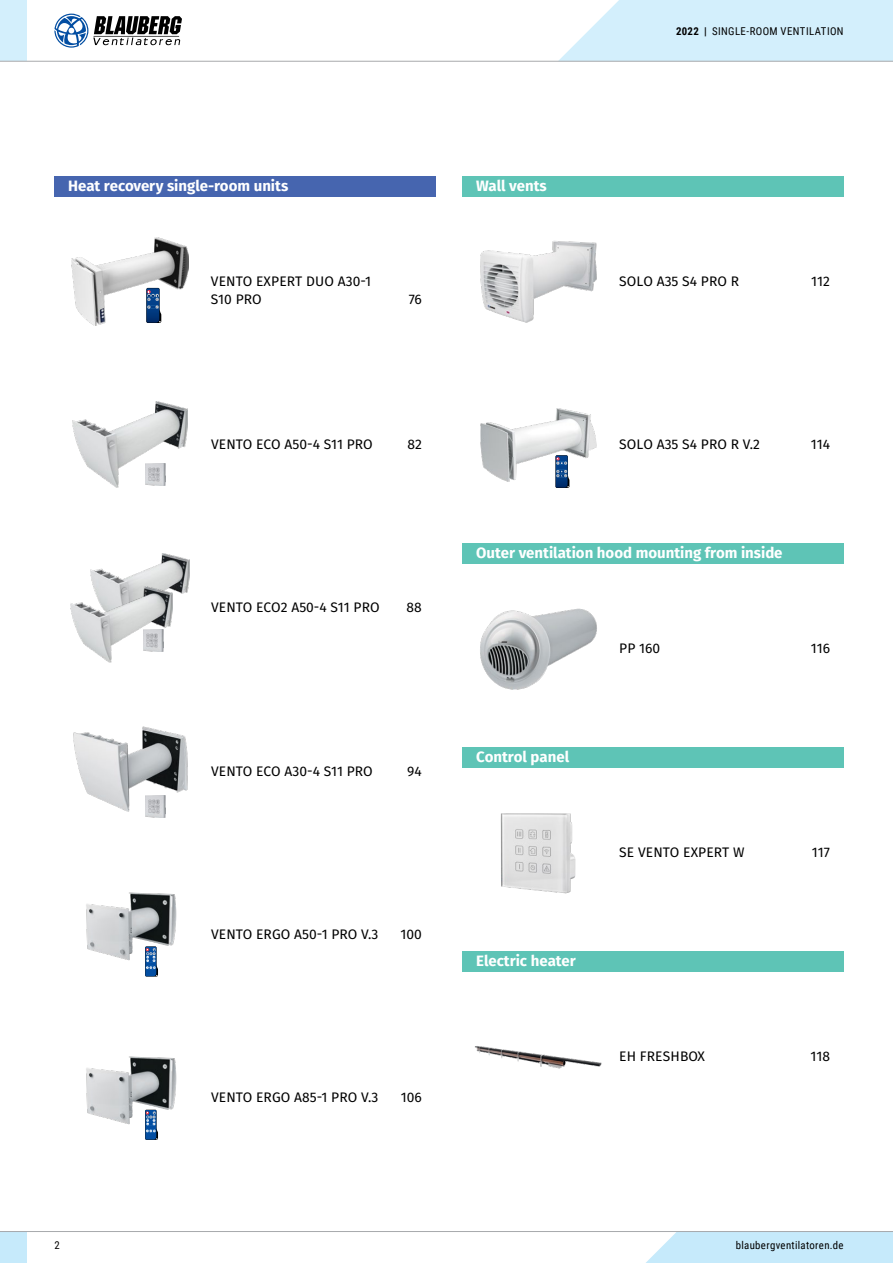
<style>
.page{position:relative;width:893px;height:1263px;background:#fff}
.page>*{position:absolute;margin:0;border:0;box-sizing:border-box;transform-origin:0 0}
.t1{font:700 15px "Fira Sans";color:#fff}
.t2{font:13.8px/18px "Fira Sans";letter-spacing:.005em;color:#000}
.t3{font:10.8px "Roboto Condensed";letter-spacing:.035em;color:#000}
.s1{font-weight:700}
</style>
<div class="page">
<div style="left:646px;top:1232px;width:247px;height:31px;background:#c6eafb"></div>
<div style="left:0;top:1231px;width:27px;height:32px;background:#c6eafb"></div>
<hr style="left:0;top:1231px;width:893px;height:1px;background:#a7a9ac">
<div style="left:0;top:0;width:27px;height:61px;background:#d3effc"></div>
<hr style="left:0;top:61px;width:893px;height:1px;background:#a7a9ac">
<svg style="left:558px;top:0;width:335px;height:62px;background:#d6effa"></svg>
<svg style="left:54px;top:14px;width:128px;height:34px"></svg>
<div style="left:54px;top:176px;width:381px;height:21px;background:#4665af"></div>
<div style="left:463px;top:176px;width:381px;height:21px;background:#5ec4b6"></div>
<div style="left:463px;top:543px;width:381px;height:21px;background:#5ec4b6"></div>
<div style="left:463px;top:747px;width:381px;height:21px;background:#5ec4b6"></div>
<div style="left:463px;top:951px;width:381px;height:21px;background:#5ec4b6"></div>
<img style="left:72px;top:237px;width:116px;height:89px">
<svg style="left:146px;top:288px;width:15px;height:35px"></svg>
<img style="left:72px;top:402px;width:116px;height:86px">
<img style="left:146px;top:463px;width:20px;height:22px">
<img style="left:90px;top:554px;width:100px;height:40px">
<img style="left:71px;top:586px;width:102px;height:76px">
<img style="left:144px;top:629px;width:20px;height:22px">
<img style="left:73px;top:726px;width:115px;height:86px">
<img style="left:146px;top:795px;width:20px;height:22px">
<img style="left:86px;top:893px;width:90px;height:68px">
<svg style="left:145px;top:946px;width:13px;height:30px"></svg>
<img style="left:86px;top:1056px;width:90px;height:68px">
<svg style="left:145px;top:1110px;width:13px;height:30px"></svg>
<img style="left:480px;top:240px;width:117px;height:83px">
<img style="left:480px;top:408px;width:116px;height:73px">
<svg style="left:555px;top:455px;width:14px;height:33px"></svg>
<img style="left:480px;top:608px;width:117px;height:81px">
<img style="left:501px;top:813px;width:75px;height:81px">
<img style="left:475px;top:1046px;width:127px;height:22px">
<p class="t3" style="left:676px;top:23px;width:169px"><span class="s1">2022 |</span> SINGLE-ROOM VENTILATION</p>
<p class="t1" style="left:68px;top:175px;width:222px">Heat recovery single-room units</p>
<p class="t2" style="left:211px;top:273px;width:162px">VENTO EXPERT DUO A30-1<br>S10 PRO</p>
<p class="t2" style="left:409px;top:291px;width:15px">76</p>
<p class="t2" style="left:211px;top:436px;width:163px">VENTO ECO A50-4 S11 PRO</p>
<p class="t2" style="left:407px;top:436px;width:16px">82</p>
<p class="t2" style="left:211px;top:599px;width:170px">VENTO ECO2 A50-4 S11 PRO</p>
<p class="t2" style="left:407px;top:599px;width:17px">88</p>
<p class="t2" style="left:211px;top:763px;width:163px">VENTO ECO A30-4 S11 PRO</p>
<p class="t2" style="left:407px;top:763px;width:16px">94</p>
<p class="t2" style="left:211px;top:926px;width:169px">VENTO ERGO A50-1 PRO V.3</p>
<p class="t2" style="left:400px;top:926px;width:23px">100</p>
<p class="t2" style="left:211px;top:1089px;width:169px">VENTO ERGO A85-1 PRO V.3</p>
<p class="t2" style="left:401px;top:1089px;width:23px">106</p>
<p class="t1" style="left:476px;top:175px;width:72px">Wall vents</p>
<p class="t2" style="left:619px;top:273px;width:121px">SOLO A35 S4 PRO R</p>
<p class="t2" style="left:811px;top:273px;width:20px">112</p>
<p class="t2" style="left:619px;top:436px;width:142px">SOLO A35 S4 PRO R V.2</p>
<p class="t2" style="left:811px;top:436px;width:21px">114</p>
<p class="t1" style="left:476px;top:542px;width:308px">Outer ventilation hood mounting from inside</p>
<p class="t1" style="left:476px;top:746px;width:94px">Control panel</p>
<p class="t1" style="left:476px;top:950px;width:101px">Electric heater</p>
<p class="t2" style="left:619px;top:640px;width:42px">PP 160</p>
<p class="t2" style="left:811px;top:640px;width:21px">116</p>
<p class="t2" style="left:619px;top:844px;width:127px">SE VENTO EXPERT W</p>
<p class="t2" style="left:812px;top:844px;width:20px">117</p>
<p class="t2" style="left:619px;top:1048px;width:87px">EH FRESHBOX</p>
<p class="t2" style="left:810px;top:1048px;width:21px">118</p>
<p class="t3" style="left:54px;top:1238px;width:7px">2</p>
<p class="t3" style="left:736px;top:1238px;width:109px">blaubergventilatoren.de</p>
</div>
